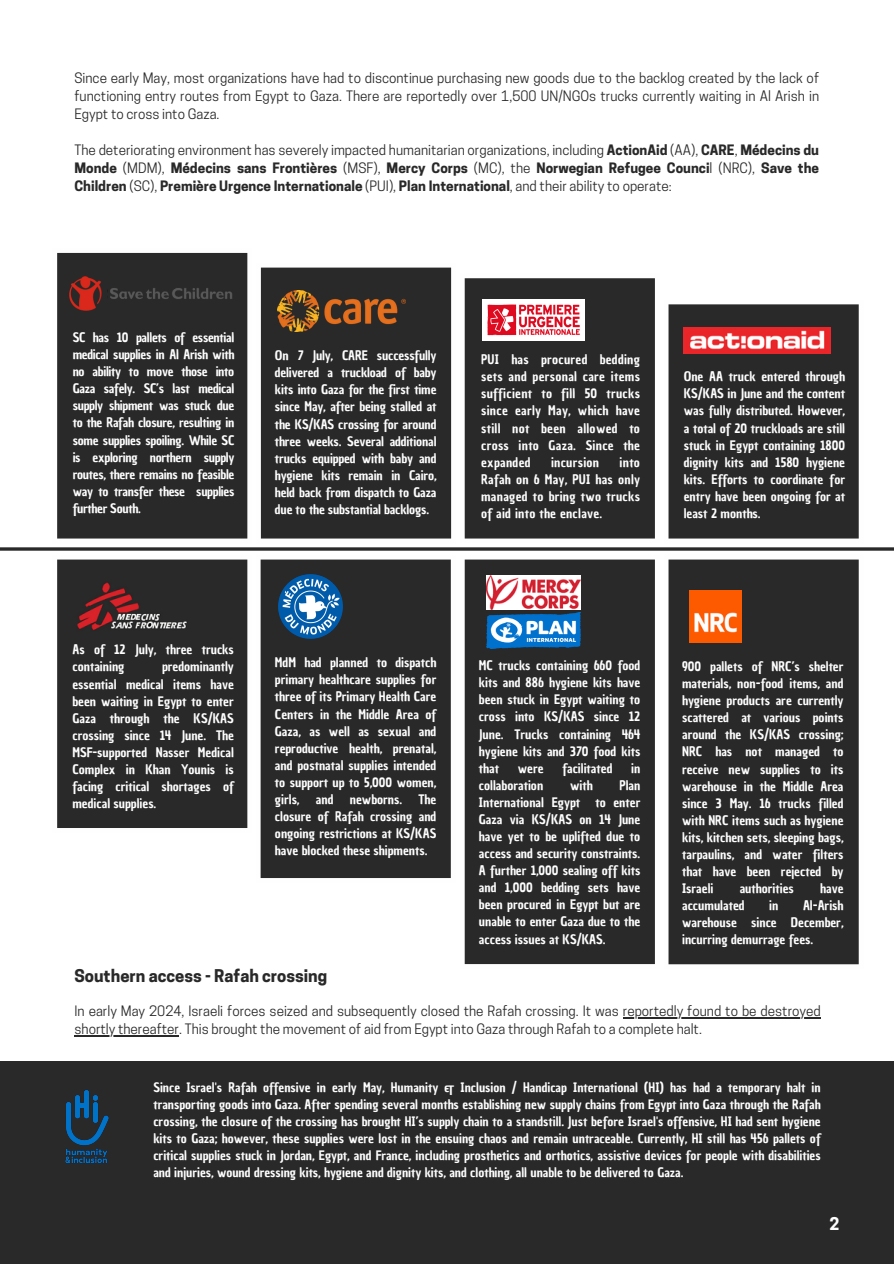
<style>
.page{position:relative;width:894px;height:1264px;background:#fff}
.page>*{position:absolute;margin:0;border:0;box-sizing:border-box;transform-origin:0 0}
.t1{font:700 16.5px "Cooper Hewitt";color:#292929}
.t2{font:700 16.5px "Cooper Hewitt";color:#fefeff}
.t3{font:13.5px/18px "Cooper Hewitt";color:#292929;text-align:justify}
.t4{font:12.75px/17.1px "Chau Philomene One";color:#fefeff;text-align:justify}
.t5{font:12.75px "Chau Philomene One";letter-spacing:.02em;color:#fefeff}
.s1{font-weight:700}
</style>
<div class="page">
<div style="left:668px;top:559px;width:191px;height:406px;background:#292929"></div>
<div style="left:57px;top:559px;width:191px;height:269px;background:#292929"></div>
<img style="left:77px;top:581px;width:111px;height:53px">
<img style="left:689px;top:590px;width:52px;height:52px">
<div style="left:260px;top:559px;width:191px;height:319px;background:#292929"></div>
<img style="left:278px;top:574px;width:64px;height:64px">
<div style="left:464px;top:559px;width:191px;height:406px;background:#292929"></div>
<div style="left:668px;top:304px;width:191px;height:235px;background:#292929"></div>
<img style="left:683px;top:327px;width:146px;height:26px">
<div style="left:260px;top:267px;width:192px;height:272px;background:#292929"></div>
<img style="left:278px;top:290px;width:127px;height:41px">
<div style="left:57px;top:252px;width:191px;height:287px;background:#292929"></div>
<div style="left:464px;top:278px;width:191px;height:261px;background:#292929"></div>
<img style="left:482px;top:300px;width:102px;height:40px">
<hr style="left:0;top:547px;width:893px;height:3px;background:#292929">
<div style="left:0;top:1061px;width:893px;height:202px;background:#292929"></div>
<img style="left:58px;top:1082px;width:56px;height:88px">
<img style="left:107px;top:273px;width:130px;height:41px">
<img style="left:486px;top:612px;width:94px;height:36px">
<img style="left:63px;top:270px;width:44px;height:46px">
<hr style="left:622px;top:1017px;width:198px;height:1px;background:#292929">
<hr style="left:74px;top:1035px;width:105px;height:1px;background:#292929">
<img style="left:486px;top:575px;width:94px;height:34px">
<p class="t3" style="left:74px;top:71px;width:746px">Since early May, most organizations have had to discontinue purchasing new goods due to the backlog created by the lack of functioning entry routes from Egypt to Gaza. There are reportedly over 1,500 UN/NGOs trucks currently waiting in Al Arish in Egypt to cross into Gaza.</p>
<p class="t3" style="left:74px;top:143px;width:746px">The deteriorating environment has severely impacted humanitarian organizations, including <span class="s1">ActionAid</span> (AA), <span class="s1">CARE</span>, <span class="s1">Médecins du Monde</span> (MDM), <span class="s1">Médecins sans Frontières</span> (MSF), <span class="s1">Mercy Corps</span> (MC), the <span class="s1">Norwegian Refugee Counci</span>l (NRC), <span class="s1">Save the Children</span> (SC), <span class="s1">Première Urgence Internationale</span> (PUI), <span class="s1">Plan International</span>, and their ability to operate:</p>
<p class="t4" style="left:73px;top:329px;width:163px">SC has 10 pallets of essential medical supplies in Al Arish with no ability to move those into Gaza safely. SC’s last medical supply shipment was stuck due to the Rafah closure, resulting in some supplies spoiling. While SC is exploring northern supply routes, there remains no feasible way to transfer these supplies further South.</p>
<p class="t4" style="left:275px;top:347px;width:163px">On 7 July, CARE successfully delivered a truckload of baby kits into Gaza for the first time since May, after being stalled at the KS/KAS crossing for around three weeks. Several additional trucks equipped with baby and hygiene kits remain in Cairo, held back from dispatch to Gaza due to the substantial backlogs.</p>
<p class="t4" style="left:481px;top:351px;width:160px">PUI has procured bedding sets and personal care items sufficient to fill 50 trucks since early May, which have still not been allowed to cross into Gaza. Since the expanded</p>
<p class="t4" style="left:481px;top:453px;width:160px;text-indent:138px">into Rafah on 6 May, PUI has only managed to bring two trucks of aid into the enclave.</p>
<p class="t5" style="left:551px;top:453px;width:50px">incursion</p>
<p class="t4" style="left:683px;top:368px;width:163px">One AA truck entered through KS/KAS in June and the content was fully distributed. However, a total of 20 truckloads are still stuck in Egypt containing 1800 dignity kits and 1580 hygiene kits. Efforts to coordinate for entry have been ongoing for at least 2 months.</p>
<p class="t4" style="left:72px;top:641px;width:163px">As of 12 July, three trucks containing</p>
<p class="t4" style="left:72px;top:658px;width:163px;text-indent:90px">predominantly essential medical items have been waiting in Egypt to enter Gaza through the KS/KAS crossing since 14 June. The MSF-supported Nasser Medical Complex in Khan Younis is facing critical shortages of medical supplies.</p>
<p class="t4" style="left:275px;top:654px;width:163px">MdM had planned to dispatch primary healthcare supplies for three of its Primary Health Care Centers in the Middle Area of Gaza, as well as sexual and reproductive health, prenatal, and postnatal supplies intended to support up to 5,000 women, girls,</p>
<p class="t4" style="left:275px;top:791px;width:163px;text-indent:144px">The closure of Rafah crossing and ongoing restrictions at KS/KAS have blocked these shipments.</p>
<p class="t4" style="left:316px;top:791px;width:19px">and</p>
<p class="t4" style="left:350px;top:791px;width:54px">newborns.</p>
<h1 class="t4" style="left:479px;top:657px;width:163px">MC trucks containing 660 food kits and 886 hygiene kits have been stuck in Egypt waiting to cross into KS/KAS since 12<br>June. Trucks containing 464 hygiene kits and 370 food kits that</h1>
<h1 class="t4" style="left:517px;top:759px;width:27px">were</h1>
<h1 class="t4" style="left:562px;top:759px;width:52px">facilitated</h1>
<h1 class="t4" style="left:631px;top:759px;width:11px">in</h1>
<h1 class="t4" style="left:479px;top:776px;width:66px">collaboration</h1>
<h1 class="t4" style="left:570px;top:776px;width:24px">with</h1>
<h1 class="t4" style="left:479px;top:776px;width:163px;text-indent:141px">Plan International Egypt to enter Gaza via KS/KAS on 14 June have yet to be uplifted due to access and security constraints.<br>A further 1,000 sealing off kits and 1,000 bedding sets have been procured in Egypt but are unable to enter Gaza due to the access issues at KS/KAS.</h1>
<p class="t4" style="left:682px;top:658px;width:163px">900 pallets of NRC’s shelter materials, non-food items, and hygiene products are currently scattered at various points around the KS/KAS crossing; NRC has not managed to receive new supplies to its warehouse in the Middle Area since 3 May. 16 trucks filled with NRC items such as hygiene kits, kitchen sets, sleeping bags, tarpaulins, and water filters that have been rejected by Israeli</p>
<p class="t4" style="left:739px;top:880px;width:56px">authorities</p>
<p class="t4" style="left:819px;top:880px;width:25px">have</p>
<p class="t4" style="left:682px;top:897px;width:64px">accumulated</p>
<p class="t4" style="left:769px;top:897px;width:11px">in</p>
<p class="t4" style="left:682px;top:897px;width:163px;text-indent:121px">Al-Arish warehouse since December, incurring demurrage fees.</p>
<p class="t1" style="left:74px;top:969px;width:254px">Southern access - Rafah crossing</p>
<h2 class="t3" style="left:74px;top:1004px;width:747px">In early May 2024, Israeli forces seized and subsequently closed the Rafah crossing. It was reportedly found to be destroyed</h2>
<p class="t3" style="left:74px;top:1022px;width:628px">shortly thereafter. This brought the movement of aid from Egypt into Gaza through Rafah to a complete halt.</p>
<p class="t4" style="left:153px;top:1078px;width:668px">Since Israel's Rafah offensive in early May, Humanity &amp; Inclusion / Handicap International (HI) has had a temporary halt in transporting goods into Gaza. After spending several months establishing new supply chains from Egypt into Gaza through the Rafah crossing, the closure of the crossing has brought HI’s supply chain to a standstill. Just before Israel's offensive, HI had sent hygiene kits to Gaza; however, these supplies were lost in the ensuing chaos and remain untraceable. Currently, HI still has 456 pallets of critical supplies stuck in Jordan, Egypt, and France, including prosthetics and orthotics, assistive devices for people with disabilities and injuries, wound dressing kits, hygiene and dignity kits, and clothing, all unable to be delivered to Gaza.</p>
<p class="t2" style="left:829px;top:1217px;width:11px">2</p>
</div>
